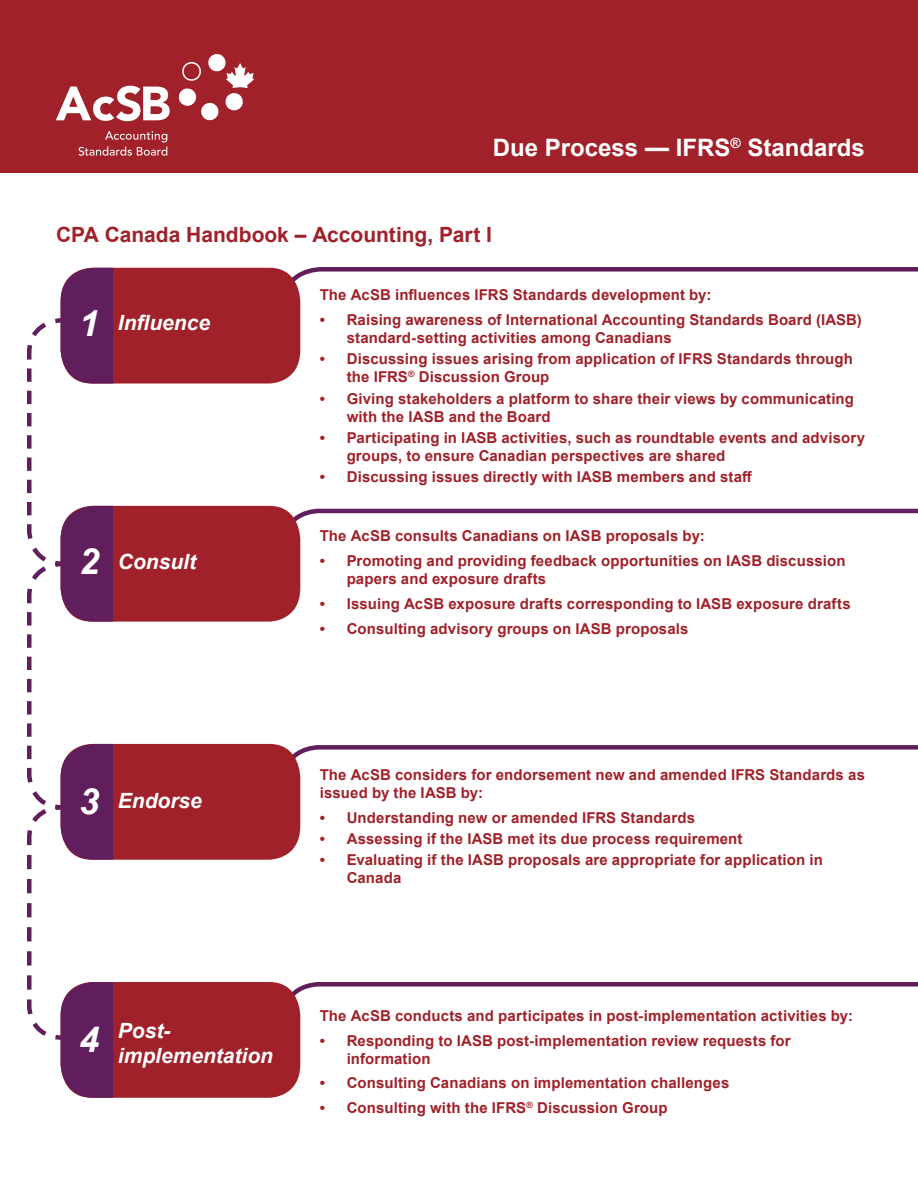
<style>
.page{position:relative;width:918px;height:1188px;background:#fff}
.page>*{position:absolute;margin:0;border:0;box-sizing:border-box;transform-origin:0 0}
.t1{font:italic 700 36px "Arial";color:#fff}
.t2{font:700 24px "Arial";color:#fff}
.t3{font:italic 700 21px/25.2px "Arial";color:#fff}
.Head_2{font:700 21px "Arial";color:#a02129}
.Bullet_1_no_characte{font:700 15px/18px "Arial";letter-spacing:.01em;color:#a02129}
.Content{font:700 15px/18px "Arial";letter-spacing:.01em;color:#a02129}
</style>
<div class="page">
<svg style="left:280px;top:507px;width:638px;height:42px"></svg>
<svg style="left:280px;top:982px;width:638px;height:41px"></svg>
<svg style="left:280px;top:745px;width:638px;height:41px"></svg>
<svg style="left:280px;top:267px;width:638px;height:41px"></svg>
<div style="left:61px;top:268px;width:239px;height:116px;background:#a02129;border-radius:32px"></div>
<div style="left:61px;top:506px;width:239px;height:116px;background:#a02129;border-radius:32px"></div>
<div style="left:61px;top:744px;width:239px;height:116px;background:#a02129;border-radius:32px"></div>
<div style="left:61px;top:982px;width:239px;height:116px;background:#a02129;border-radius:32px"></div>
<svg style="left:27px;top:268px;width:86px;height:830px"></svg>
<div style="left:0;top:0;width:918px;height:172px;background:#a02129"></div>
<svg style="left:56px;top:86px;width:114px;height:35px"></svg>
<svg style="left:178px;top:54px;width:76px;height:67px"></svg>
<svg style="left:79px;top:131px;width:88px;height:25px"></svg>
<p class="t2" style="left:493px;top:130px;width:373px">Due Process — IFRS<sup>®</sup> Standards</p>
<p class="Head_2" style="left:56px;top:220px;width:438px">CPA Canada Handbook – Accounting, Part I</p>
<p class="t1" style="left:79px;top:299px;width:22px">1</p>
<p class="t3" style="left:118px;top:311px;width:94px">Influence</p>
<p class="t1" style="left:79px;top:538px;width:22px">2</p>
<p class="t3" style="left:118px;top:550px;width:80px">Consult</p>
<p class="Content" style="left:320px;top:286px;width:393px">The AcSB influences IFRS Standards development by:</p>
<p class="Bullet_1_no_characte" style="left:347px;top:311px;width:517px;text-indent:-27px">• Raising awareness of International Accounting Standards Board (IASB) standard-setting activities among Canadians</p>
<p class="Bullet_1_no_characte" style="left:347px;top:350px;width:508px;text-indent:-27px">• Discussing issues arising from application of IFRS Standards through the IFRS<sup>®</sup> Discussion Group</p>
<p class="Bullet_1_no_characte" style="left:347px;top:390px;width:509px;text-indent:-27px">• Giving stakeholders a platform to share their views by communicating with the IASB and the Board</p>
<p class="Bullet_1_no_characte" style="left:347px;top:429px;width:520px;text-indent:-27px">• Participating in IASB activities, such as roundtable events and advisory groups, to ensure Canadian perspectives are shared</p>
<p class="Bullet_1_no_characte" style="left:320px;top:468px;width:434px">• Discussing issues directly with IASB members and staff</p>
<p class="Content" style="left:320px;top:527px;width:387px">The AcSB consults Canadians on IASB proposals by:</p>
<p class="Bullet_1_no_characte" style="left:347px;top:552px;width:500px;text-indent:-27px">• Promoting and providing feedback opportunities on IASB discussion papers and exposure drafts</p>
<p class="Bullet_1_no_characte" style="left:320px;top:595px;width:533px">• Issuing AcSB exposure drafts corresponding to IASB exposure drafts</p>
<p class="Bullet_1_no_characte" style="left:320px;top:620px;width:370px">• Consulting advisory groups on IASB proposals</p>
<p class="t1" style="left:79px;top:777px;width:22px">3</p>
<p class="t3" style="left:118px;top:789px;width:86px">Endorse</p>
<p class="Content" style="left:320px;top:766px;width:547px">The AcSB considers for endorsement new and amended IFRS Standards as issued by the IASB by:</p>
<p class="Bullet_1_no_characte" style="left:320px;top:808px;width:377px">• Understanding new or amended IFRS Standards</p>
<p class="Bullet_1_no_characte" style="left:320px;top:830px;width:424px">• Assessing if the IASB met its due process requirement</p>
<p class="Bullet_1_no_characte" style="left:347px;top:851px;width:478px;text-indent:-27px">• Evaluating if the IASB proposals are appropriate for application in<br>Canada</p>
<p class="t1" style="left:79px;top:1016px;width:22px">4</p>
<p class="t3" style="left:118px;top:1019px;width:157px">Post&shy;implementation</p>
<p class="Content" style="left:320px;top:1007px;width:535px">The AcSB conducts and participates in post-implementation activities by:</p>
<p class="Bullet_1_no_characte" style="left:347px;top:1032px;width:446px;text-indent:-27px">• Responding to IASB post-implementation review requests for information</p>
<p class="Bullet_1_no_characte" style="left:320px;top:1074px;width:411px">• Consulting Canadians on implementation challenges</p>
<p class="Bullet_1_no_characte" style="left:320px;top:1099px;width:349px">• Consulting with the IFRS<sup>®</sup> Discussion Group</p>
</div>
